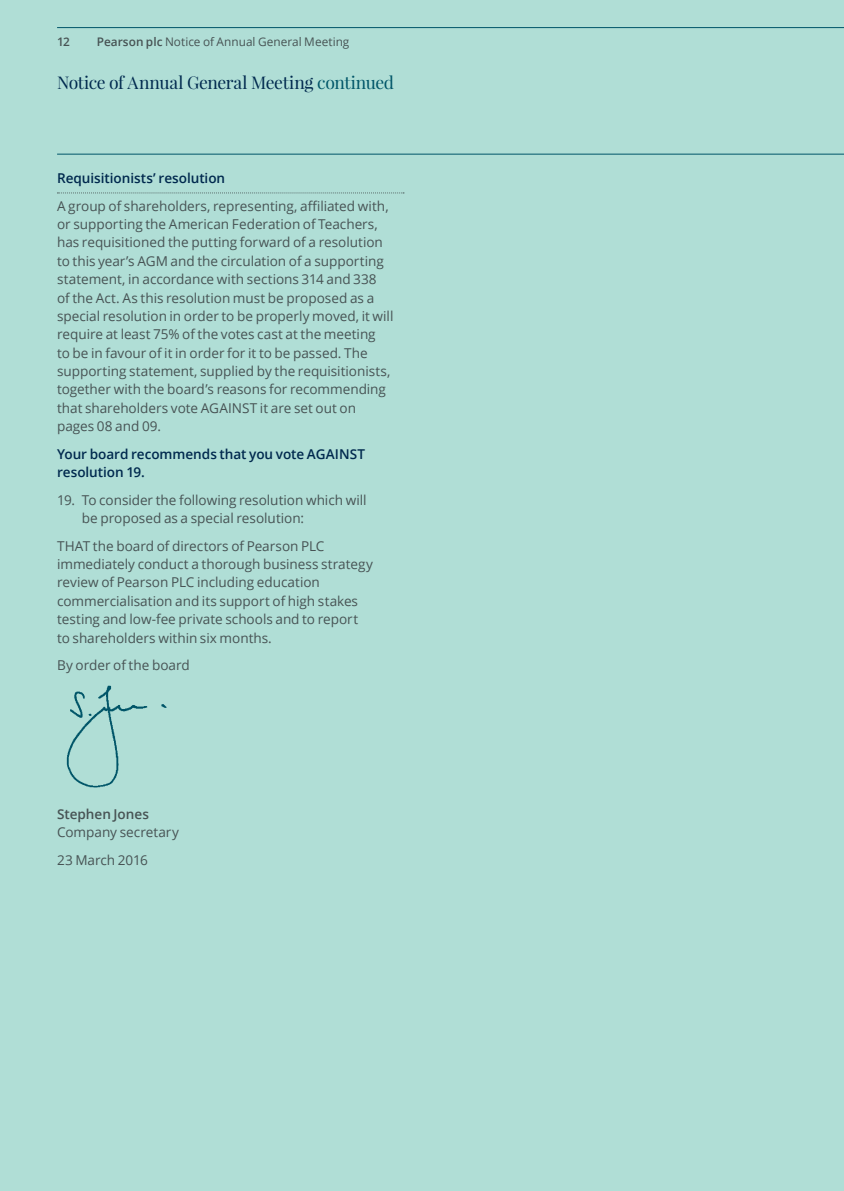
<style>
.page{position:relative;width:844px;height:1191px;background:#fff}
.page>*{position:absolute;margin:0;border:0;box-sizing:border-box;transform-origin:0 0}
.t1{font:17.5px "Playfair Display";letter-spacing:-.015em;color:#00294e}
.t2{font:13.65px/18.4px "Open Sans";color:#475354}
.t3{font:600 13.65px/18.4px "Open Sans";letter-spacing:-.005em;color:#00294e}
.t4{font:600 13.65px "Open Sans";color:#475354}
.t5{font:11.9px "Open Sans";color:#475354}
.t6{font:600 11.9px "Open Sans";color:#475354}
.s1{font-weight:600}
.s2{color:#005568}
</style>
<div class="page">
<div style="left:0;top:0;width:843px;height:1191px;background:#b0ded6"></div>
<hr style="left:57px;top:27px;width:786px;height:1px;background:#005568">
<hr style="left:57px;top:154px;width:786px;height:1px;background:#005568">
<svg style="left:57px;top:193px;width:347px;height:1px"></svg>
<img style="left:66px;top:685px;width:101px;height:103px">
<p class="t6" style="left:57px;top:34px;width:14px">12</p>
<p class="t5" style="left:97px;top:34px;width:254px"><span class="s1">Pearson plc</span> Notice of Annual General Meeting</p>
<p class="t1" style="left:57px;top:72px;width:338px">Notice of Annual General Meeting <span class="s2">continued</span></p>
<p class="t3" style="left:57px;top:169px;width:170px">Requisitionists’ resolution</p>
<p class="t2" style="left:57px;top:196px;width:338px">A group of shareholders, representing, affiliated with, or supporting the American Federation of Teachers, has requisitioned the putting forward of a resolution to this year’s AGM and the circulation of a supporting statement, in accordance with sections 314 and 338<br>of the Act. As this resolution must be proposed as a special resolution in order to be properly moved, it will require at least 75% of the votes cast at the meeting<br>to be in favour of it in order for it to be passed. The supporting statement, supplied by the requisitionists, together with the board’s reasons for recommending that shareholders vote AGAINST it are set out on pages 08 and 09.</p>
<p class="t3" style="left:57px;top:444px;width:309px">Your board recommends that you vote AGAINST resolution 19.</p>
<p class="t2" style="left:82px;top:490px;width:286px;text-indent:-25px">19. To consider the following resolution which will be proposed as a special resolution:</p>
<p class="t2" style="left:57px;top:536px;width:317px">THAT the board of directors of Pearson PLC immediately conduct a thorough business strategy review of Pearson PLC including education commercialisation and its support of high stakes testing and low-fee private schools and to report to shareholders within six months.</p>
<p class="t2" style="left:57px;top:655px;width:134px">By order of the board</p>
<p class="t4" style="left:57px;top:804px;width:93px">Stephen Jones</p>
<p class="t2" style="left:57px;top:818px;width:123px;line-height:27.5px">Company secretary<br>23 March 2016</p>
</div>
